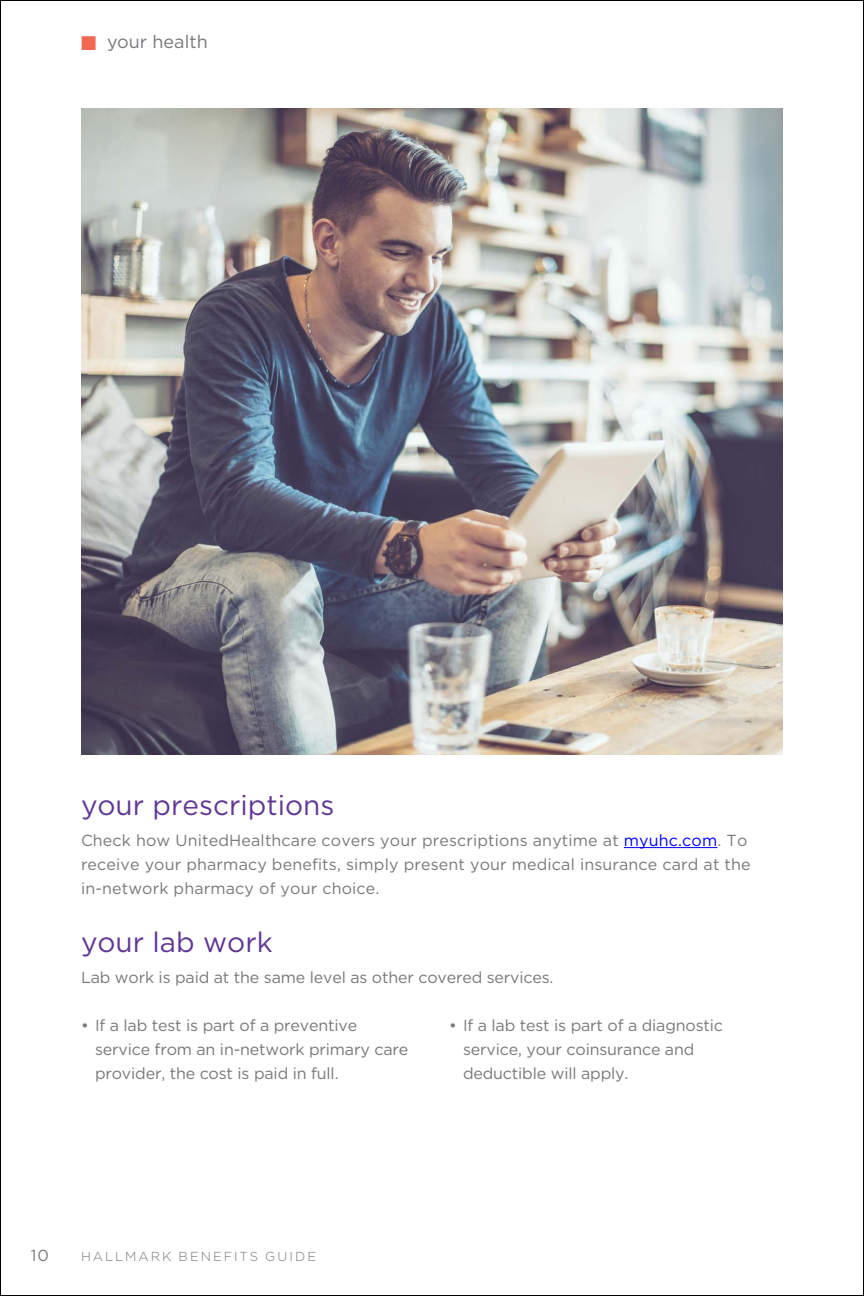
<style>
.page{position:relative;width:864px;height:1296px;background:#fff}
.page>*{position:absolute;margin:0;border:0;box-sizing:border-box;transform-origin:0 0}
.t1{font:28px "Gotham";color:#603795}
.t2{font:18px "Gotham";color:#76787b}
.t3{font:16px/24px "Gotham";letter-spacing:-.01em;color:#76787b}
.t4{font:16px/24px "Gotham";letter-spacing:.01em;color:#76787b}
.t5{font:300 13px "Gotham";letter-spacing:.155em;color:#76787b}
.s1{color:#f26852}
.s2{color:#00f}
</style>
<div class="page">
<img style="left:81px;top:108px;width:702px;height:647px">
<hr style="left:624px;top:847px;width:93px;height:1px;background:#00f">
<p class="t2" style="left:81px;top:30px;width:128px"><span class="s1">■</span> your health</p>
<h1 class="t1" style="left:81px;top:787px;width:255px">your prescriptions</h1>
<p class="t4" style="left:81px;top:828px;width:671px">Check how UnitedHealthcare covers your prescriptions anytime at <span class="s2">myuhc.com</span>. To receive your pharmacy benefits, simply present your medical insurance card at the in-network pharmacy of your choice.</p>
<h1 class="t1" style="left:81px;top:924px;width:193px">your lab work</h1>
<p class="t3" style="left:81px;top:965px;width:474px">Lab work is paid at the same level as other covered services.</p>
<p class="t3" style="left:95px;top:1013px;width:315px;text-indent:-14px">• If a lab test is part of a preventive service from an in-network primary care provider, the cost is paid in full.</p>
<p class="t3" style="left:463px;top:1013px;width:262px;text-indent:-14px">• If a lab test is part of a diagnostic service, your coinsurance and deductible will apply.</p>
<p class="t3" style="left:31px;top:1243px;width:19px">10</p>
<p class="t5" style="left:81px;top:1248px;width:237px">HALLMARK BENEFITS GUIDE</p>
</div>
